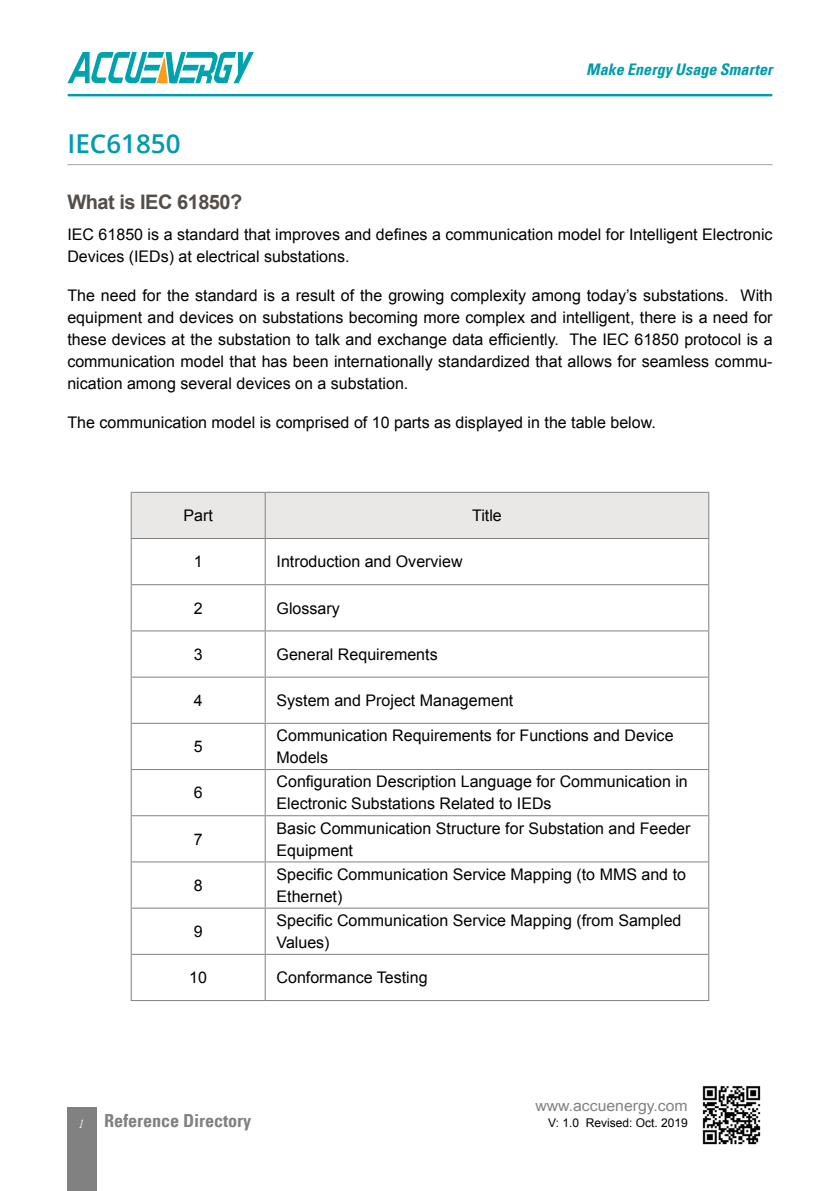
<style>
.page{position:relative;width:840px;height:1191px;background:#fff}
.page>*{position:absolute;margin:0;border:0;box-sizing:border-box;transform-origin:0 0}
.t1{font:600 26px "Open Sans";color:#009cad}
.t2{font:700 20px "Arial";letter-spacing:-.025em;color:#544d48}
.t3{font:italic 700 condensed 18px "Univers LT";color:#818181}
.t4{font:16px/22px "Arial";color:#000}
.t5{font:italic 700 condensed 16px "Univers LT";letter-spacing:.005em;color:#009cad}
.t6{font:15px "Arial";color:#818181;scale:1.05 1}
.t7{font:12px "Arial";color:#000}
.s1{font-family:"Adobe Song Std";font-weight:300;font-stretch:normal;font-size:14px;color:#fff}
</style>
<div class="page">
<hr style="left:69px;top:94px;width:701px;height:2px;background:#009cad">
<svg style="left:67px;top:52px;width:187px;height:31px"></svg>
<div style="left:67px;top:1107px;width:30px;height:84px;background:#818181"></div>
<img style="left:702px;top:1086px;width:59px;height:59px">
<hr style="left:67px;top:164px;width:705px;height:1px;background:#a8a4a3">
<div style="left:132px;top:493px;width:576px;height:45px;background:#eae8e6"></div>
<hr style="left:131px;top:492px;width:134px;height:1px;background:#818181">
<hr style="left:131px;top:493px;width:1px;height:45px;background:#818181">
<hr style="left:265px;top:492px;width:443px;height:1px;background:#818181">
<hr style="left:264px;top:493px;width:1px;height:45px;background:#818181">
<hr style="left:708px;top:493px;width:1px;height:45px;background:#818181">
<hr style="left:131px;top:538px;width:134px;height:1px;background:#818181">
<hr style="left:131px;top:539px;width:1px;height:45px;background:#818181">
<hr style="left:265px;top:538px;width:443px;height:1px;background:#818181">
<hr style="left:264px;top:539px;width:1px;height:45px;background:#818181">
<hr style="left:708px;top:539px;width:1px;height:45px;background:#818181">
<hr style="left:131px;top:584px;width:134px;height:1px;background:#818181">
<hr style="left:131px;top:585px;width:1px;height:45px;background:#818181">
<hr style="left:265px;top:584px;width:443px;height:1px;background:#818181">
<hr style="left:264px;top:585px;width:1px;height:45px;background:#818181">
<hr style="left:708px;top:585px;width:1px;height:45px;background:#818181">
<hr style="left:131px;top:630px;width:134px;height:1px;background:#818181">
<hr style="left:131px;top:631px;width:1px;height:45px;background:#818181">
<hr style="left:265px;top:630px;width:443px;height:1px;background:#818181">
<hr style="left:264px;top:631px;width:1px;height:45px;background:#818181">
<hr style="left:708px;top:631px;width:1px;height:45px;background:#818181">
<hr style="left:131px;top:676px;width:134px;height:1px;background:#818181">
<hr style="left:131px;top:677px;width:1px;height:46px;background:#818181">
<hr style="left:265px;top:676px;width:443px;height:1px;background:#818181">
<hr style="left:264px;top:677px;width:1px;height:46px;background:#818181">
<hr style="left:708px;top:677px;width:1px;height:46px;background:#818181">
<hr style="left:131px;top:723px;width:134px;height:1px;background:#818181">
<hr style="left:131px;top:724px;width:1px;height:45px;background:#818181">
<hr style="left:265px;top:723px;width:443px;height:1px;background:#818181">
<hr style="left:264px;top:724px;width:1px;height:45px;background:#818181">
<hr style="left:708px;top:724px;width:1px;height:45px;background:#818181">
<hr style="left:131px;top:769px;width:134px;height:1px;background:#818181">
<hr style="left:131px;top:770px;width:1px;height:45px;background:#818181">
<hr style="left:265px;top:769px;width:443px;height:1px;background:#818181">
<hr style="left:264px;top:770px;width:1px;height:45px;background:#818181">
<hr style="left:708px;top:770px;width:1px;height:45px;background:#818181">
<hr style="left:131px;top:815px;width:134px;height:1px;background:#818181">
<hr style="left:131px;top:816px;width:1px;height:45px;background:#818181">
<hr style="left:265px;top:815px;width:443px;height:1px;background:#818181">
<hr style="left:264px;top:816px;width:1px;height:45px;background:#818181">
<hr style="left:708px;top:816px;width:1px;height:45px;background:#818181">
<hr style="left:131px;top:861px;width:134px;height:1px;background:#818181">
<hr style="left:131px;top:862px;width:1px;height:45px;background:#818181">
<hr style="left:265px;top:861px;width:443px;height:1px;background:#818181">
<hr style="left:264px;top:862px;width:1px;height:45px;background:#818181">
<hr style="left:708px;top:862px;width:1px;height:45px;background:#818181">
<hr style="left:131px;top:907px;width:134px;height:1px;background:#818181">
<hr style="left:131px;top:908px;width:1px;height:46px;background:#818181">
<hr style="left:265px;top:907px;width:443px;height:1px;background:#818181">
<hr style="left:264px;top:908px;width:1px;height:46px;background:#818181">
<hr style="left:708px;top:908px;width:1px;height:46px;background:#818181">
<hr style="left:131px;top:954px;width:134px;height:1px;background:#818181">
<hr style="left:131px;top:954px;width:1px;height:46px;background:#818181">
<hr style="left:265px;top:954px;width:443px;height:1px;background:#818181">
<hr style="left:264px;top:954px;width:1px;height:46px;background:#818181">
<hr style="left:708px;top:954px;width:1px;height:46px;background:#818181">
<hr style="left:131px;top:1000px;width:134px;height:1px;background:#818181">
<hr style="left:265px;top:1000px;width:443px;height:1px;background:#818181">
<h1 class="t1" style="left:67px;top:125px;width:115px">IEC61850</h1>
<p class="t5" style="left:586px;top:60px;width:188px">Make Energy Usage Smarter</p>
<p class="t2" style="left:67px;top:189px;width:176px">What is IEC 61850?</p>
<p class="t4" style="left:67px;top:223px;width:706px">IEC 61850 is a standard that improves and defines a communication model for Intelligent Electronic<br>Devices (IEDs) at electrical substations.</p>
<p class="t4" style="left:67px;top:284px;width:706px;text-align:justify">The need for the standard is a result of the growing complexity among today’s substations. With equipment and devices on substations becoming more complex and intelligent, there is a need for these devices at the substation to talk and exchange data efficiently. The IEC 61850 protocol is a communication model that has been internationally standardized that allows for seamless commu&shy;nication among several devices on a substation.</p>
<p class="t4" style="left:67px;top:411px;width:589px">The communication model is comprised of 10 parts as displayed in the table below.</p>
<p class="t4" style="left:183px;top:504px;width:31px">Part</p>
<p class="t4" style="left:472px;top:504px;width:31px">Title</p>
<p class="t4" style="left:194px;top:551px;width:10px">1</p>
<p class="t4" style="left:276px;top:551px;width:187px">Introduction and Overview</p>
<p class="t4" style="left:194px;top:597px;width:10px">2</p>
<p class="t4" style="left:276px;top:597px;width:65px">Glossary</p>
<p class="t4" style="left:194px;top:643px;width:10px">3</p>
<p class="t4" style="left:276px;top:643px;width:162px">General Requirements</p>
<p class="t4" style="left:194px;top:689px;width:10px">4</p>
<p class="t4" style="left:276px;top:689px;width:238px">System and Project Management</p>
<p class="t4" style="left:194px;top:735px;width:10px">5</p>
<p class="t4" style="left:276px;top:724px;width:398px">Communication Requirements for Functions and Device<br>Models</p>
<p class="t4" style="left:194px;top:782px;width:10px">6</p>
<p class="t4" style="left:276px;top:771px;width:412px">Configuration Description Language for Communication in<br>Electronic Substations Related to IEDs</p>
<p class="t4" style="left:194px;top:828px;width:10px">7</p>
<p class="t4" style="left:276px;top:817px;width:415px">Basic Communication Structure for Substation and Feeder<br>Equipment</p>
<p class="t4" style="left:194px;top:874px;width:10px">8</p>
<p class="t4" style="left:276px;top:863px;width:411px">Specific Communication Service Mapping (to MMS and to<br>Ethernet)</p>
<p class="t4" style="left:194px;top:920px;width:10px">9</p>
<p class="t4" style="left:276px;top:909px;width:406px">Specific Communication Service Mapping (from Sampled<br>Values)</p>
<p class="t4" style="left:189px;top:966px;width:19px">10</p>
<p class="t4" style="left:276px;top:966px;width:152px">Conformance Testing</p>
<p class="t6" style="left:535px;top:1095px;width:146px">www.accuenergy.com</p>
<p class="t3" style="left:77px;top:1109px;width:175px"><span class="s1">1</span> Reference Directory</p>
<p class="t7" style="left:548px;top:1114px;width:141px">V: 1.0 Revised: Oct. 2019</p>
</div>
